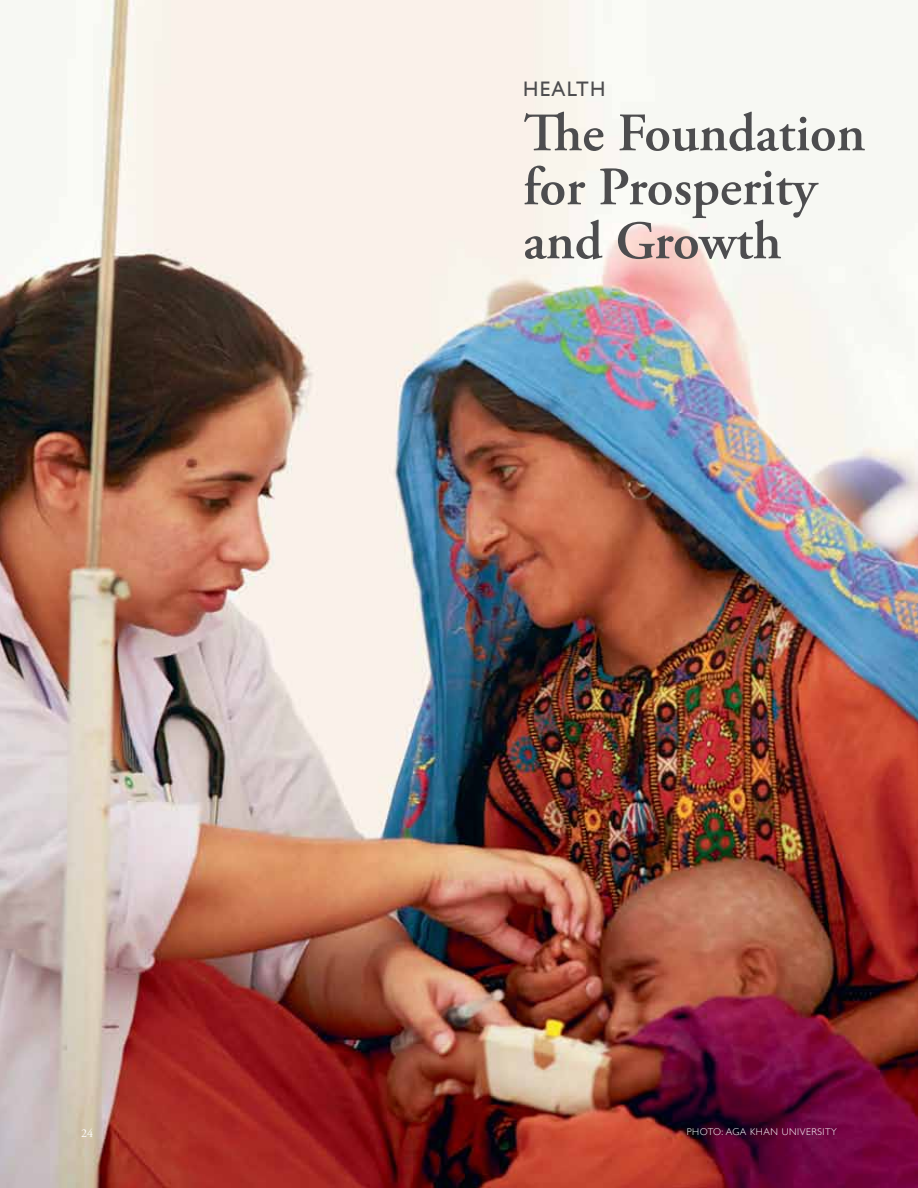
<style>
.page{position:relative;width:918px;height:1188px;background:#fff}
.page>*{position:absolute;margin:0;border:0;box-sizing:border-box;transform-origin:0 0}
.t1{font:600 54px/54px "Adobe Garamond Pro";color:#4d4d4f}
.t2{font:21px "Gill Sans";letter-spacing:.06em;color:#4d4d4f}
.t3{font:12px "Adobe Garamond Pro";color:#fff}
.t4{font:300 9.75px "Gill Sans";letter-spacing:.055em;color:#fff}
</style>
<div class="page">
<img style="left:0;top:0;width:918px;height:1188px">
<p class="t2" style="left:523px;top:77px;width:68px">Health</p>
<p class="t1" style="left:523px;top:107px;width:344px">The Foundation for Prosperity and Growth</p>
<p class="t3" style="left:81px;top:1126px;width:13px">24</p>
<p class="t4" style="left:687px;top:1126px;width:152px">PHOTO: AGA KHAN UNIVERSITY</p>
</div>
